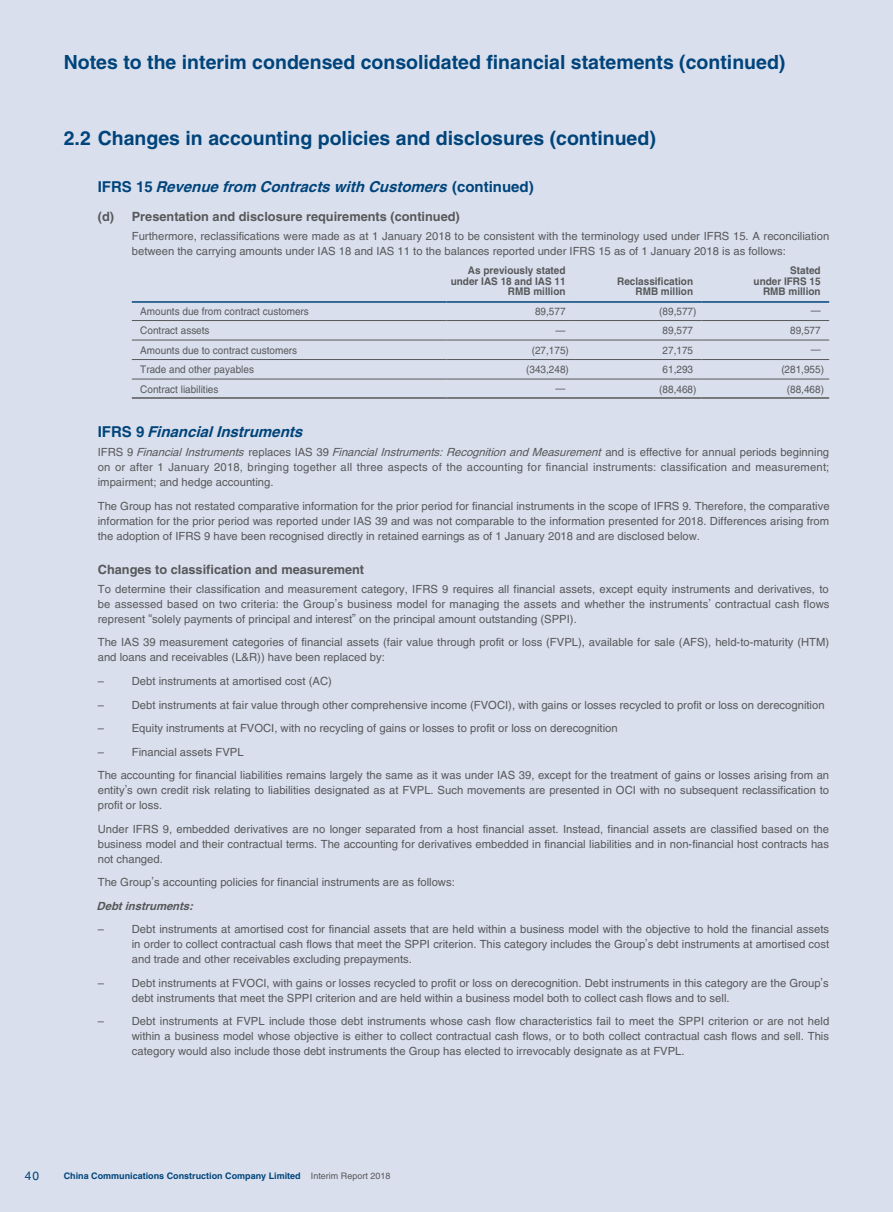
<style>
.page{position:relative;width:893px;height:1212px;background:#fff}
.page>*{position:absolute;margin:0;border:0;box-sizing:border-box;transform-origin:0 0}
._3__標題{font:700 19.5px "Helvetica LT Std";color:#00447b}
._4__副標題{font:italic 700 15px "Helvetica LT Std";color:#00447b}
._5__副副標題{font:700 12.75px "Helvetica LT Std";color:#57585a}
.t1{font:12px "Helvetica LT Std";color:#00447b}
._1__內文{font:11.25px/15px "Helvetica LT Std";color:#57585a;text-align:justify}
._1__內文-2{font:italic 700 11.25px "Helvetica LT Std";color:#57585a}
._6__表內文{font:10.5px "Helvetica LT Std";color:#57585a;scale:.95 1}
._6__表內文-2{font:700 10.5px "Helvetica LT Std";color:#57585a;scale:.95 1}
.t2{font:700 9px "Helvetica LT Std";color:#00447b}
.s1{font-style:normal}
.s2{font-style:italic}
.s3{font-weight:400;color:#57585a}
</style>
<div class="page">
<div style="left:0;top:0;width:892px;height:1212px;background:#d9dfec"></div>
<hr style="left:132px;top:301px;width:314px;height:2px;background:#00447b">
<hr style="left:446px;top:301px;width:128px;height:2px;background:#00447b">
<hr style="left:574px;top:301px;width:128px;height:2px;background:#00447b">
<hr style="left:702px;top:301px;width:127px;height:2px;background:#00447b">
<hr style="left:132px;top:320px;width:314px;height:1px;background:#57585a">
<hr style="left:446px;top:320px;width:128px;height:1px;background:#57585a">
<hr style="left:574px;top:320px;width:128px;height:1px;background:#57585a">
<hr style="left:702px;top:320px;width:127px;height:1px;background:#57585a">
<hr style="left:132px;top:340px;width:314px;height:1px;background:#57585a">
<hr style="left:446px;top:340px;width:128px;height:1px;background:#57585a">
<hr style="left:574px;top:340px;width:128px;height:1px;background:#57585a">
<hr style="left:702px;top:340px;width:127px;height:1px;background:#57585a">
<hr style="left:132px;top:359px;width:314px;height:1px;background:#57585a">
<hr style="left:446px;top:359px;width:128px;height:1px;background:#57585a">
<hr style="left:574px;top:359px;width:128px;height:1px;background:#57585a">
<hr style="left:702px;top:359px;width:127px;height:1px;background:#57585a">
<hr style="left:132px;top:379px;width:314px;height:1px;background:#57585a">
<hr style="left:446px;top:379px;width:128px;height:1px;background:#57585a">
<hr style="left:574px;top:379px;width:128px;height:1px;background:#57585a">
<hr style="left:702px;top:379px;width:127px;height:1px;background:#57585a">
<hr style="left:132px;top:397px;width:314px;height:2px;background:#57585a">
<hr style="left:446px;top:397px;width:128px;height:2px;background:#57585a">
<hr style="left:574px;top:397px;width:128px;height:2px;background:#57585a">
<hr style="left:702px;top:397px;width:127px;height:2px;background:#57585a">
<h1 class="_3__標題" style="left:64px;top:50px;width:723px">Notes to the interim condensed consolidated financial statements (continued)</h1>
<p class="_3__標題" style="left:64px;top:126px;width:594px">2.2 Changes in accounting policies and disclosures (continued)</p>
<p class="_4__副標題" style="left:98px;top:177px;width:437px"><span class="s1">I F R S 1 5</span> Revenue from Contracts with Customers <span class="s1">( c o n t i n u e d )</span></p>
<p class="_5__副副標題" style="left:98px;top:209px;width:364px">(d) Presentation and disclosure requirements (continued)</p>
<p class="_1__內文" style="left:132px;top:229px;width:699px">Furthermore, reclassifications were made as at 1 January 2018 to be consistent with the terminology used under IFRS 15. A reconciliation between the carrying amounts under IAS 18 and IAS 11 to the balances reported under IFRS 15 as of 1 January 2018 is as follows:</p>
<p class="_6__表內文-2" style="left:468px;top:264px;width:104px">As previously stated</p>
<p class="_6__表內文-2" style="left:790px;top:264px;width:34px">Stated</p>
<p class="_6__表內文-2" style="left:451px;top:275px;width:122px">under IAS 18 and IAS 11</p>
<p class="_6__表內文-2" style="left:617px;top:275px;width:81px">Reclassification</p>
<p class="_6__表內文-2" style="left:754px;top:275px;width:72px">under IFRS 15</p>
<p class="_6__表內文-2" style="left:508px;top:285px;width:62px">RMB million</p>
<p class="_6__表內文-2" style="left:635px;top:285px;width:62px">RMB million</p>
<p class="_6__表內文-2" style="left:763px;top:285px;width:62px">RMB million</p>
<p class="_6__表內文" style="left:140px;top:305px;width:179px">Amounts due from contract customers</p>
<p class="_6__表內文" style="left:535px;top:305px;width:34px">89,577</p>
<p class="_6__表內文" style="left:659px;top:305px;width:41px">(89,577)</p>
<p class="_6__表內文" style="left:811px;top:305px;width:12px">—</p>
<p class="_6__表內文" style="left:140px;top:325px;width:74px">Contract assets</p>
<p class="_6__表內文" style="left:556px;top:324px;width:12px">—</p>
<p class="_6__表內文" style="left:663px;top:325px;width:34px">89,577</p>
<p class="_6__表內文" style="left:790px;top:325px;width:34px">89,577</p>
<p class="_6__表內文" style="left:140px;top:344px;width:167px">Amounts due to contract customers</p>
<p class="_6__表內文" style="left:532px;top:344px;width:41px">(27,175)</p>
<p class="_6__表內文" style="left:663px;top:344px;width:34px">27,175</p>
<p class="_6__表內文" style="left:811px;top:344px;width:12px">—</p>
<p class="_6__表內文" style="left:140px;top:364px;width:121px">Trade and other payables</p>
<p class="_6__表內文" style="left:526px;top:364px;width:46px">(343,248)</p>
<p class="_6__表內文" style="left:663px;top:364px;width:34px">61,293</p>
<p class="_6__表內文" style="left:781px;top:364px;width:46px">(281,955)</p>
<p class="_6__表內文" style="left:140px;top:383px;width:84px">Contract liabilities</p>
<p class="_6__表內文" style="left:556px;top:383px;width:12px">—</p>
<p class="_6__表內文" style="left:659px;top:383px;width:41px">(88,468)</p>
<p class="_6__表內文" style="left:787px;top:383px;width:41px">(88,468)</p>
<p class="_4__副標題" style="left:98px;top:423px;width:211px"><span class="s1">I F R S 9</span> Financial Instruments</p>
<p class="_1__內文" style="left:98px;top:445px;width:733px">IFRS 9 <span class="s2">FinancialInstruments</span> replaces IAS 39 <span class="s2">FinancialInstruments:RecognitionandMeasurement</span> and is effective for annual periods beginning on or after 1 January 2018, bringing together all three aspects of the accounting for financial instruments: classification and measurement; impairment; and hedge accounting.</p>
<p class="_1__內文" style="left:98px;top:498px;width:733px">The Group has not restated comparative information for the prior period for financial instruments in the scope of IFRS 9. Therefore, the comparative information for the prior period was reported under IAS 39 and was not comparable to the information presented for 2018. Differences arising from the adoption of IFRS 9 have been recognised directly in retained earnings as of 1 January 2018 and are disclosed below.</p>
<p class="_5__副副標題" style="left:98px;top:561px;width:268px">Changes to classification and measurement</p>
<p class="_1__內文" style="left:98px;top:581px;width:733px">To determine their classification and measurement category, IFRS 9 requires all financial assets, except equity instruments and derivatives, to be assessed based on two criteria: the Group’s business model for managing the assets and whether the instruments’ contractual cash flows represent “solely payments of principal and interest” on the principal amount outstanding (SPPI).</p>
<p class="_1__內文" style="left:98px;top:635px;width:733px">The IAS 39 measurement categories of financial assets (fair value through profit or loss (FVPL), available for sale (AFS), held-to-maturity (HTM) and loans and receivables (L&amp;R)) have been replaced by:</p>
<p class="_1__內文" style="left:98px;top:673px;width:8px">–</p>
<p class="_1__內文" style="left:132px;top:673px;width:202px">Debt instruments at amortised cost (AC)</p>
<p class="_1__內文" style="left:98px;top:697px;width:8px">–</p>
<p class="_1__內文" style="left:132px;top:697px;width:694px">Debt instruments at fair value through other comprehensive income (FVOCI), with gains or losses recycled to profit or loss on derecognition</p>
<p class="_1__內文" style="left:98px;top:720px;width:8px">–</p>
<p class="_1__內文" style="left:132px;top:720px;width:487px">Equity instruments at FVOCI, with no recycling of gains or losses to profit or loss on derecognition</p>
<p class="_1__內文" style="left:98px;top:744px;width:8px">–</p>
<p class="_1__內文" style="left:132px;top:744px;width:113px">Financial assets FVPL</p>
<p class="_1__內文" style="left:98px;top:767px;width:733px">The accounting for financial liabilities remains largely the same as it was under IAS 39, except for the treatment of gains or losses arising from an entity’s own credit risk relating to liabilities designated as at FVPL. Such movements are presented in OCI with no subsequent reclassification to profit or loss.</p>
<p class="_1__內文" style="left:98px;top:821px;width:733px">Under IFRS 9, embedded derivatives are no longer separated from a host financial asset. Instead, financial assets are classified based on the business model and their contractual terms. The accounting for derivatives embedded in financial liabilities and in non-financial host contracts has not changed.</p>
<p class="_1__內文" style="left:98px;top:874px;width:359px">The Group’s accounting policies for financial instruments are as follows:</p>
<p class="_1__內文-2" style="left:97px;top:899px;width:101px">Debt instruments:</p>
<p class="_1__內文" style="left:98px;top:921px;width:8px">–</p>
<p class="_1__內文" style="left:132px;top:921px;width:699px">Debt instruments at amortised cost for financial assets that are held within a business model with the objective to hold the financial assets in order to collect contractual cash flows that meet the SPPI criterion. This category includes the Group’s debt instruments at amortised cost and trade and other receivables excluding prepayments.</p>
<p class="_1__內文" style="left:98px;top:975px;width:8px">–</p>
<p class="_1__內文" style="left:132px;top:975px;width:698px">Debt instruments at FVOCI, with gains or losses recycled to profit or loss on derecognition. Debt instruments in this category are the Group’s debt instruments that meet the SPPI criterion and are held within a business model both to collect cash flows and to sell.</p>
<p class="_1__內文" style="left:98px;top:1013px;width:8px">–</p>
<p class="_1__內文" style="left:132px;top:1013px;width:699px">Debt instruments at FVPL include those debt instruments whose cash flow characteristics fail to meet the SPPI criterion or are not held within a business model whose objective is either to collect contractual cash flows, or to both collect contractual cash flows and sell. This category would also include those debt instruments the Group has elected to irrevocably designate as at FVPL.</p>
<p class="t1" style="left:25px;top:1169px;width:16px">40</p>
<p class="t2" style="left:64px;top:1170px;width:328px">China Communications Construction Company Limited <span class="s3">Interim Report 2018</span></p>
</div>
